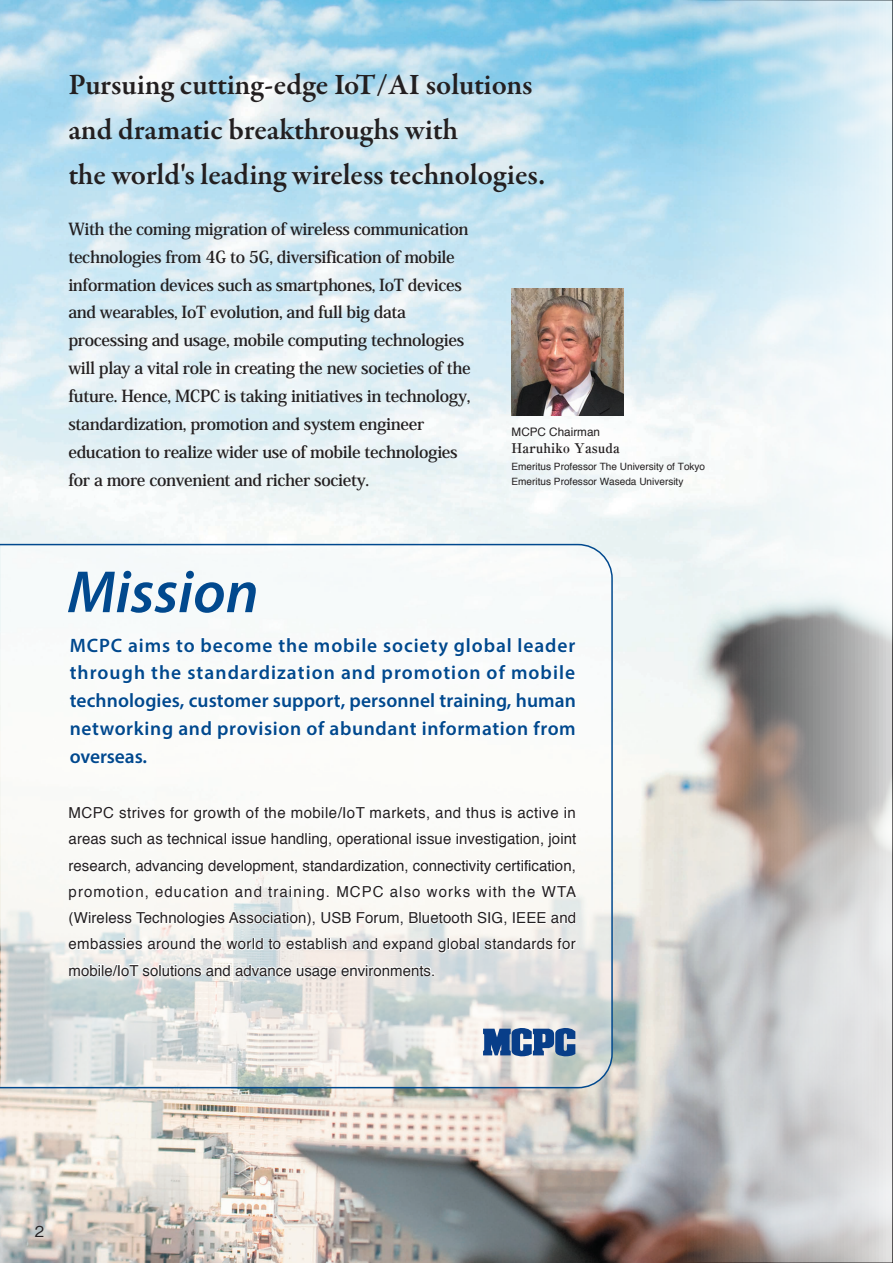
<style>
.page{position:relative;width:893px;height:1263px;background:#fff}
.page>*{position:absolute;margin:0;border:0;box-sizing:border-box;transform-origin:0 0}
.t1{font:italic 600 60px "Myriad Pro";color:#01498e}
.t2{font:600 30px/45px "Garamond Premr Pro";letter-spacing:-.005em;color:#231f20}
.t3{font:600 19.5px/27.8px "Myriad Pro";letter-spacing:.03em;color:#01498e;text-align:justify}
.t4{font:700 16.5px/27.9px "Koz Min Pro";letter-spacing:-.02em;color:#231f20}
.t5{font:15.15px/26.2px "Helvetica";color:#231f20;text-align:justify}
.t6{font:500 15px "Gothic BBB Pro";color:#231f20}
.t7{font:700 13.35px "Ryumin Pro";color:#231f20}
.t8{font:11.7px "Helvetica";color:#231f20}
.t9{font:10.05px/15px "Helvetica";color:#231f20}
</style>
<div class="page">
<img style="left:0;top:0;width:893px;height:1263px">
<img style="left:511px;top:288px;width:112px;height:128px">
<svg style="left:0;top:543px;width:614px;height:546px"></svg>
<svg style="left:483px;top:1028px;width:92px;height:28px;background:#40679e"></svg>
<svg style="left:68px;top:800px;width:508px;height:23px"></svg>
<svg style="left:67px;top:832px;width:510px;height:17px"></svg>
<svg style="left:68px;top:858px;width:510px;height:44px"></svg>
<svg style="left:68px;top:908px;width:509px;height:20px"></svg>
<svg style="left:67px;top:937px;width:510px;height:17px"></svg>
<svg style="left:68px;top:963px;width:367px;height:18px"></svg>
<svg style="left:69px;top:603px;width:508px;height:171px"></svg>
<h2 class="t2" style="left:68px;top:62px;width:478px">Pursuing cutting-edge IoT/AI solutions and dramatic breakthroughs with<br>the world's leading wireless technologies.</h2>
<p class="t4" style="left:68px;top:214px;width:404px">With the coming migration of wireless communication technologies from 4G to 5G, diversification of mobile information devices such as smartphones, IoT devices and wearables, IoT evolution, and full big data processing and usage, mobile computing technologies will play a vital role in creating the new societies of the future. Hence, MCPC is taking initiatives in technology, standardization, promotion and system engineer education to realize wider use of mobile technologies for a more convenient and richer society.</p>
<p class="t8" style="left:512px;top:423px;width:90px">MCPC Chairman</p>
<p class="t7" style="left:512px;top:437px;width:110px">Haruhiko Yasuda</p>
<p class="t9" style="left:512px;top:459px;width:195px">Emeritus Professor The University of Tokyo<br>Emeritus Professor Waseda University</p>
<h1 class="t1" style="left:67px;top:554px;width:193px">Mission</h1>
<p class="t3" style="left:70px;top:631px;width:508px">MCPC aims to become the mobile society global leader through the standardization and promotion of mobile technologies, customer support, personnel training, human networking and provision of abundant information from overseas.</p>
<p class="t5" style="left:69px;top:800px;width:509px">MCPC strives for growth of the mobile/IoT markets, and thus is active in areas such as technical issue handling, operational issue investigation, joint research, advancing development, standardization, connectivity certification, promotion, education and training. MCPC also works with the WTA (Wireless Technologies Association), USB Forum, Bluetooth SIG, IEEE and embassies around the world to establish and expand global standards for mobile/IoT solutions and advance usage environments.</p>
<p class="t6" style="left:35px;top:1219px;width:11px">2</p>
</div>
